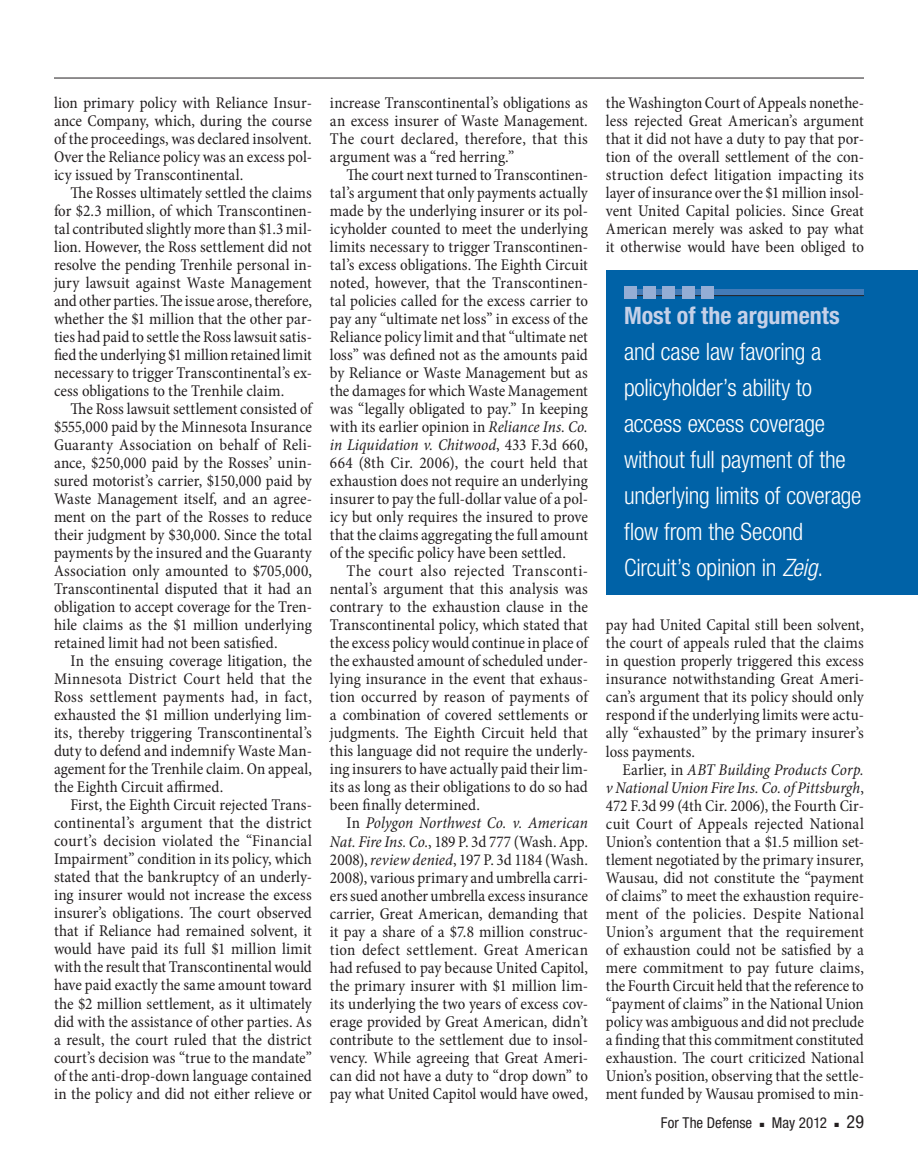
<style>
.page{position:relative;width:918px;height:1175px;background:#fff}
.page>*{position:absolute;margin:0;border:0;box-sizing:border-box;transform-origin:0 0}
.t1{font:300 condensed 24px/36px "Helvetica Neue";letter-spacing:-.01em;color:#fff}
.t2{font:700 condensed 24px "Helvetica Neue";color:#c5d0e8}
.t3{font:condensed 18px "Helvetica Neue";color:#231f20}
.t4{font:condensed 16.5px/18px "Minion Pro";color:#231f20;text-align:justify}
.t5{font:condensed 15px "Helvetica Neue";color:#231f20}
.s1{font-style:italic}
</style>
<div class="page">
<hr style="left:54px;top:78px;width:810px;height:1px;background:#231f20">
<div style="left:606px;top:270px;width:312px;height:324px;background:#0062a7"></div>
<div style="left:624px;top:290px;width:240px;height:6px;background:#437bb8"></div>
<hr style="left:624px;top:295px;width:240px;height:1px;background:#231f20">
<div style="left:624px;top:286px;width:12px;height:13px;background:#94add5"></div>
<div style="left:643px;top:286px;width:13px;height:13px;background:#94add5"></div>
<div style="left:663px;top:286px;width:12px;height:13px;background:#94add5"></div>
<div style="left:682px;top:286px;width:13px;height:13px;background:#94add5"></div>
<div style="left:702px;top:286px;width:12px;height:13px;background:#94add5"></div>
<p class="t4" style="left:54px;top:94px;width:259px">lion primary policy with Reliance Insur&shy;ance Company, which, during the course of the proceedings, was declared insolvent.<br>Over the Reliance policy was an excess pol&shy;icy issued by Transcontinental.</p>
<p class="t4" style="left:54px;top:184px;width:260px;text-indent:16px">The Rosses ultimately settled the claims for $2.3 million, of which Transcontinen&shy;tal contributed slightly more than $1.3 mil&shy;lion. However, the Ross settlement did not resolve the pending Trenhile personal in&shy;jury lawsuit against Waste Management and other parties. The issue arose, therefore, whether the $1 million that the other par&shy;ties had paid to settle the Ross lawsuit satis&shy;fied the underlying $1 million retained limit necessary to trigger Transcontinental’s ex&shy;cess obligations to the Trenhile claim.</p>
<p class="t4" style="left:54px;top:400px;width:260px;text-indent:16px">The Ross lawsuit settlement consisted of $555,000 paid by the Minnesota Insurance Guaranty Association on behalf of Reli&shy;ance, $250,000 paid by the Rosses’ unin&shy;sured motorist’s carrier, $150,000 paid by Waste Management itself, and an agree&shy;ment on the part of the Rosses to reduce their judgment by $30,000. Since the total payments by the insured and the Guaranty Association only amounted to $705,000, Transcontinental disputed that it had an obligation to accept coverage for the Tren&shy;hile claims as the $1 million underlying retained limit had not been satisfied.</p>
<p class="t4" style="left:54px;top:652px;width:260px;text-indent:16px">In the ensuing coverage litigation, the Minnesota District Court held that the Ross settlement payments had, in fact, exhausted the $1 million underlying lim&shy;its, thereby triggering Transcontinental’s duty to defend and indemnify Waste Man&shy;agement for the Trenhile claim. On appeal, the Eighth Circuit affirmed.</p>
<p class="t4" style="left:54px;top:796px;width:260px;text-indent:16px">First, the Eighth Circuit rejected Trans&shy;continental’s argument that the district court’s decision violated the “Financial Impairment” condition in its policy, which stated that the bankruptcy of an underly&shy;ing insurer would not increase the excess insurer’s obligations. The court observed that if Reliance had remained solvent, it would have paid its full $1 million limit with the result that Transcontinental would have paid exactly the same amount toward the $2 million settlement, as it ultimately did with the assistance of other parties. As a result, the court ruled that the district court’s decision was “true to the mandate” of the anti-drop-down language contained in the policy and did not either relieve or</p>
<p class="t4" style="left:330px;top:94px;width:260px">increase Transcontinental’s obligations as an excess insurer of Waste Management.<br>The court declared, therefore, that this argument was a “red herring.”</p>
<p class="t4" style="left:330px;top:166px;width:260px;text-indent:17px">The court next turned to Transcontinen&shy;tal’s argument that only payments actually made by the underlying insurer or its pol&shy;icyholder counted to meet the underlying limits necessary to trigger Transcontinen&shy;tal’s excess obligations. The Eighth Circuit noted, however, that the Transcontinen&shy;tal policies called for the excess carrier to pay any “ultimate net loss” in excess of the Reliance policy limit and that “ultimate net loss” was defined not as the amounts paid by Reliance or Waste Management but as the damages for which Waste Management was “legally obligated to pay.” In keeping with its earlier opinion in <span class="s1">Reliance Ins. Co. in Liquidation v. Chitwood</span>, 433 F.3d 660, 664 (8th Cir. 2006), the court held that exhaustion does not require an underlying insurer to pay the full-dollar value of a pol&shy;icy but only requires the insured to prove that the claims aggregating the full amount of the specific policy have been settled.</p>
<p class="t4" style="left:330px;top:562px;width:260px;text-indent:16px">The court also rejected Transconti&shy;nental’s argument that this analysis was contrary to the exhaustion clause in the Transcontinental policy, which stated that the excess policy would continue in place of the exhausted amount of scheduled under&shy;lying insurance in the event that exhaus&shy;tion occurred by reason of payments of a combination of covered settlements or judgments. The Eighth Circuit held that this language did not require the underly&shy;ing insurers to have actually paid their lim&shy;its as long as their obligations to do so had been finally determined.</p>
<p class="t4" style="left:330px;top:814px;width:260px;text-indent:16px">In <span class="s1">Polygon Northwest Co. v. American Nat. Fire Ins. Co.</span>, 189 P. 3d 777 (Wash. App.<br>2008), <span class="s1">review denied</span>, 197 P. 3d 1184 (Wash.<br>2008), various primary and umbrella carri&shy;ers sued another umbrella excess insurance carrier, Great American, demanding that it pay a share of a $7.8 million construc&shy;tion defect settlement. Great American had refused to pay because United Capitol, the primary insurer with $1 million lim&shy;its underlying the two years of excess cov&shy;erage provided by Great American, didn’t contribute to the settlement due to insol&shy;vency. While agreeing that Great Ameri&shy;can did not have a duty to “drop down” to pay what United Capitol would have owed,</p>
<p class="t4" style="left:606px;top:94px;width:259px">the Washington Court of Appeals nonethe&shy;less rejected Great American’s argument that it did not have a duty to pay that por&shy;tion of the overall settlement of the con&shy;struction defect litigation impacting its layer of insurance over the $1 million insol&shy;vent United Capital policies. Since Great American merely was asked to pay what it otherwise would have been obliged to</p>
<h1 class="t2" style="left:624px;top:301px;width:211px">Most of the arguments</h1>
<h1 class="t1" style="left:624px;top:333px;width:239px">and case law favoring a policyholder’s ability to access excess coverage without full payment of the underlying limits of coverage flow from the Second<br>Circuit’s opinion in <span class="s1">Zeig</span>.</h1>
<p class="t4" style="left:606px;top:616px;width:259px">pay had United Capital still been solvent, the court of appeals ruled that the claims in question properly triggered this excess insurance notwithstanding Great Ameri&shy;can’s argument that its policy should only respond if the underlying limits were actu&shy;ally “exhausted” by the primary insurer’s loss payments.</p>
<p class="t4" style="left:606px;top:760px;width:259px;text-indent:16px">Earlier, in <span class="s1">ABT Building Products Corp. v National Union Fire Ins. Co. of Pittsburgh</span>, 472 F.3d 99 (4th Cir. 2006), the Fourth Cir&shy;cuit Court of Appeals rejected National Union’s contention that a $1.5 million set&shy;tlement negotiated by the primary insurer, Wausau, did not constitute the “payment of claims” to meet the exhaustion require&shy;ment of the policies. Despite National Union’s argument that the requirement of exhaustion could not be satisfied by a mere commitment to pay future claims, the Fourth Circuit held that the reference to “payment of claims” in the National Union policy was ambiguous and did not preclude a finding that this commitment constituted exhaustion. The court criticized National Union’s position, observing that the settle&shy;ment funded by Wausau promised to min-</p>
<p class="t5" style="left:661px;top:1114px;width:93px">For The Defense</p>
<p class="t5" style="left:760px;top:1114px;width:69px">■ May 2012</p>
<p class="t3" style="left:835px;top:1111px;width:31px">■ 29</p>
</div>
